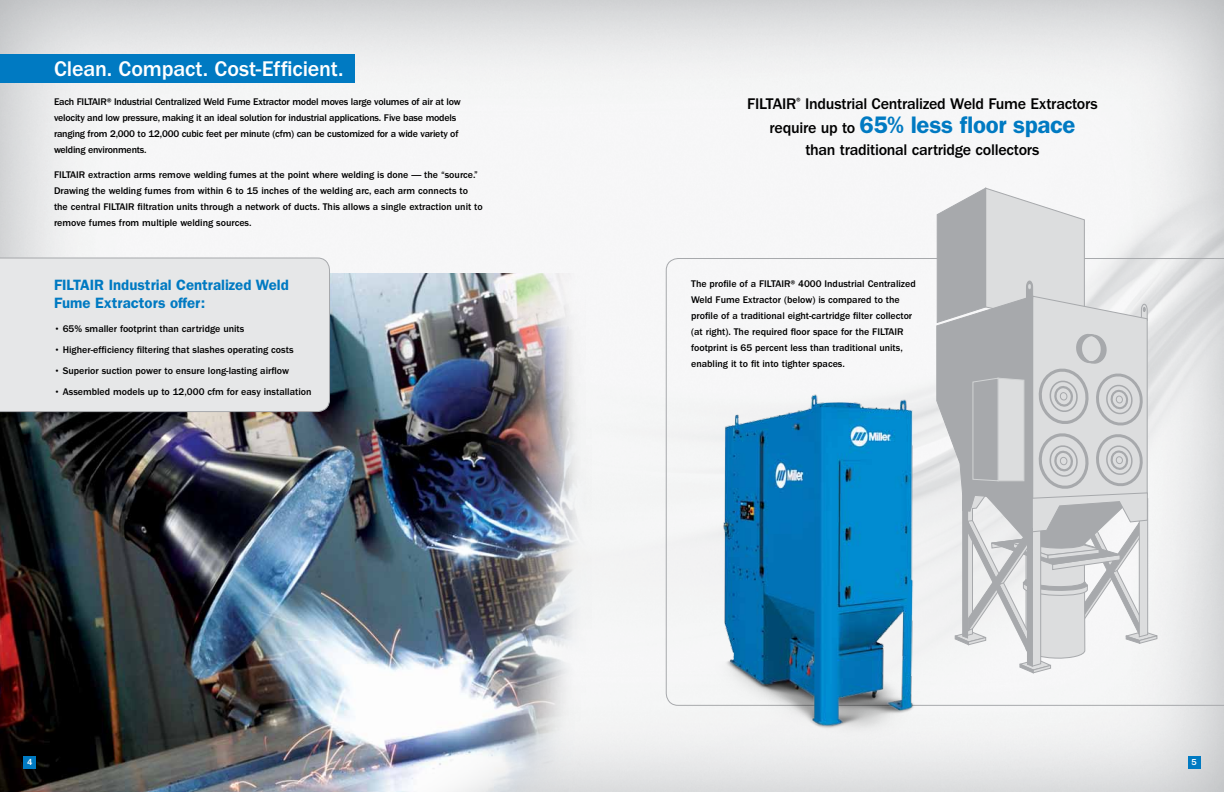
<style>
.page{position:relative;width:1224px;height:792px;background:#fff}
.page>*{position:absolute;margin:0;border:0;box-sizing:border-box;transform-origin:0 0}
.t1{font:600 24px "ITC Franklin Gothic Std";letter-spacing:-.015em;color:#007ac2}
.t2{font:500 22px "ITC Franklin Gothic Std";letter-spacing:-.005em;color:#fff}
.t3{font:500 16px "ITC Franklin Gothic Std";letter-spacing:-.015em;color:#000}
.t4{font:600 15px/18px "ITC Franklin Gothic Std";color:#007ac2}
.t5{font:500 10px/16px "ITC Franklin Gothic Std";color:#000}
.t6{font:500 10px/16px "ITC Franklin Gothic Std";letter-spacing:-.02em;color:#000}
.t7{font:500 9px "ITC Franklin Gothic Std";color:#fff}
.s1{font-weight:500;font-size:16px;color:#000}
</style>
<div class="page">
<img style="left:0;top:0;width:1224px;height:792px">
<img style="left:0;top:274px;width:612px;height:518px">
<svg style="left:666px;top:258px;width:558px;height:448px"></svg>
<div style="left:0;top:54px;width:354px;height:29px;background:#007ac2"></div>
<svg style="left:936px;top:187px;width:222px;height:487px"></svg>
<div style="left:24px;top:756px;width:12px;height:12px;background:#007ac2"></div>
<div style="left:1188px;top:756px;width:12px;height:12px;background:#007ac2"></div>
<div style="left:0;top:258px;width:330px;height:154px;background:#e6e7e8"></div>
<img style="left:700px;top:385px;width:239px;height:363px">
<h2 class="t2" style="left:54px;top:56px;width:291px">Clean. Compact. Cost-Efficient.</h2>
<p class="t6" style="left:54px;top:94px;width:408px">Each FILTAIR® Industrial Centralized Weld Fume Extractor model moves large volumes of air at low velocity and low pressure, making it an ideal solution for industrial applications. Five base models ranging from 2,000 to 12,000 cubic feet per minute (cfm) can be customized for a wide variety of welding environments.</p>
<p class="t5" style="left:54px;top:167px;width:430px">FILTAIR extraction arms remove welding fumes at the point where welding is done — the “source.” Drawing the welding fumes from within 6 to 15 inches of the welding arc, each arm connects to the central FILTAIR filtration units through a network of ducts. This allows a single extraction unit to remove fumes from multiple welding sources.</p>
<h3 class="t4" style="left:54px;top:276px;width:236px">FILTAIR Industrial Centralized Weld<br>Fume Extractors offer:</h3>
<p class="t5" style="left:54px;top:320px;width:192px">• 65% smaller footprint than cartridge units</p>
<p class="t5" style="left:54px;top:341px;width:241px">• Higher-efficiency filtering that slashes operating costs</p>
<p class="t5" style="left:54px;top:362px;width:237px">• Superior suction power to ensure long-lasting airflow</p>
<p class="t5" style="left:54px;top:383px;width:259px">• Assembled models up to 12,000 cfm for easy installation</p>
<h3 class="t3" style="left:747px;top:95px;width:352px">FILTAIR<sup>®</sup> Industrial Centralized Weld Fume Extractors</h3>
<h1 class="t1" style="left:769px;top:111px;width:308px"><span class="s1">require up to</span> 65% less floor space</h1>
<h3 class="t3" style="left:805px;top:141px;width:236px">than traditional cartridge collectors</h3>
<p class="t5" style="left:691px;top:276px;width:226px">The profile of a FILTAIR® 4000 Industrial Centralized Weld Fume Extractor (below) is compared to the profile of a traditional eight-cartridge filter collector (at right). The required floor space for the FILTAIR footprint is 65 percent less than traditional units, enabling it to fit into tighter spaces.</p>
<p class="t7" style="left:27px;top:757px;width:7px">4</p>
<p class="t7" style="left:1191px;top:757px;width:7px">5</p>
</div>
